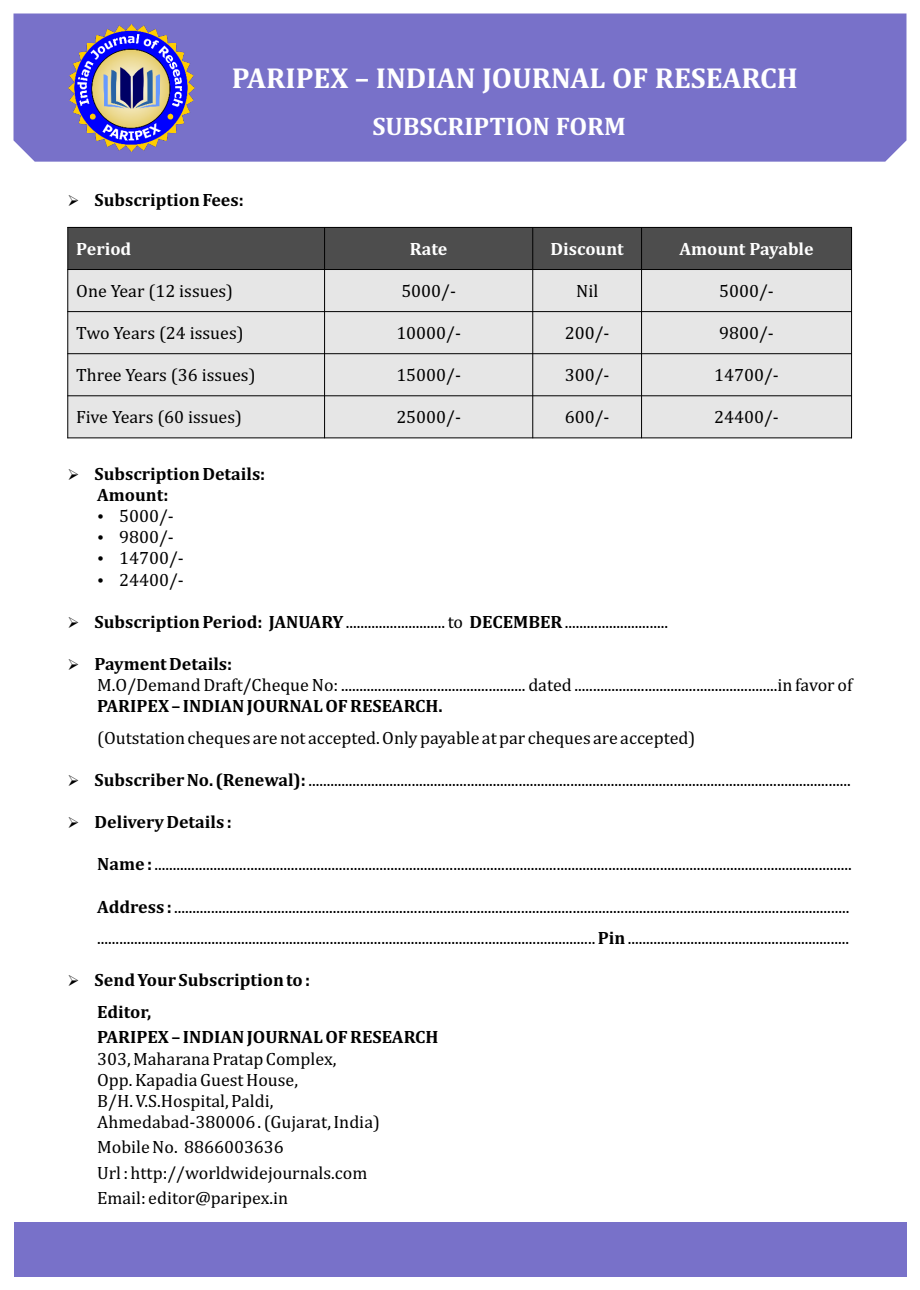
<style>
.page{position:relative;width:920px;height:1290px;background:#fff}
.page>*{position:absolute;margin:0;border:0;box-sizing:border-box;transform-origin:0 0}
.t1{font:700 29.25px "Cambria";color:#fff}
.t2{font:700 25.65px "Cambria";color:#fff}
.t3{font:18px/21.1px "Cambria";color:#000}
.t4{font:700 18px/21.1px "Cambria";color:#000}
.t5{font:700 18px "Cambria";color:#fff}
.s1{font-weight:700}
</style>
<div class="page">
<div style="left:14px;top:14px;width:892px;height:148px;background:#7871c9"></div>
<div style="left:13px;top:1222px;width:893px;height:54px;background:#7871c9"></div>
<img style="left:68px;top:25px;width:127px;height:126px">
<div style="left:68px;top:227px;width:257px;height:42px;background:#4d4d4d"></div>
<div style="left:325px;top:227px;width:208px;height:42px;background:#4d4d4d"></div>
<div style="left:533px;top:227px;width:109px;height:42px;background:#4d4d4d"></div>
<div style="left:642px;top:227px;width:209px;height:42px;background:#4d4d4d"></div>
<div style="left:68px;top:269px;width:257px;height:43px;background:#e6e6e6"></div>
<div style="left:325px;top:269px;width:208px;height:43px;background:#e6e6e6"></div>
<div style="left:533px;top:269px;width:109px;height:43px;background:#e6e6e6"></div>
<div style="left:642px;top:269px;width:209px;height:43px;background:#e6e6e6"></div>
<div style="left:68px;top:312px;width:257px;height:42px;background:#e6e6e6"></div>
<div style="left:325px;top:312px;width:208px;height:42px;background:#e6e6e6"></div>
<div style="left:533px;top:312px;width:109px;height:42px;background:#e6e6e6"></div>
<div style="left:642px;top:312px;width:209px;height:42px;background:#e6e6e6"></div>
<div style="left:68px;top:354px;width:257px;height:42px;background:#e6e6e6"></div>
<div style="left:325px;top:354px;width:208px;height:42px;background:#e6e6e6"></div>
<div style="left:533px;top:354px;width:109px;height:42px;background:#e6e6e6"></div>
<div style="left:642px;top:354px;width:209px;height:42px;background:#e6e6e6"></div>
<div style="left:68px;top:396px;width:257px;height:42px;background:#e6e6e6"></div>
<div style="left:325px;top:396px;width:208px;height:42px;background:#e6e6e6"></div>
<div style="left:533px;top:396px;width:109px;height:42px;background:#e6e6e6"></div>
<div style="left:642px;top:396px;width:209px;height:42px;background:#e6e6e6"></div>
<hr style="left:67px;top:227px;width:1px;height:211px;background:#000">
<hr style="left:324px;top:227px;width:1px;height:211px;background:#000">
<hr style="left:532px;top:227px;width:1px;height:211px;background:#000">
<hr style="left:641px;top:227px;width:1px;height:211px;background:#000">
<hr style="left:851px;top:227px;width:1px;height:211px;background:#000">
<hr style="left:67px;top:437px;width:785px;height:1px;background:#000">
<hr style="left:67px;top:395px;width:785px;height:1px;background:#000">
<hr style="left:67px;top:353px;width:785px;height:1px;background:#000">
<hr style="left:67px;top:311px;width:785px;height:1px;background:#000">
<hr style="left:67px;top:269px;width:785px;height:1px;background:#000">
<hr style="left:67px;top:227px;width:785px;height:1px;background:#000">
<h1 class="t1" style="left:232px;top:66px;width:568px">PARIPEX – INDIAN JOURNAL OF RESEARCH</h1>
<h2 class="t2" style="left:372px;top:115px;width:255px">SUBSCRIPTION FORM</h2>
<p class="t4" style="left:67px;top:190px;width:178px">➢ Subscription Fees:</p>
<p class="t5" style="left:76px;top:241px;width:57px">Period</p>
<p class="t5" style="left:410px;top:241px;width:39px">Rate</p>
<p class="t5" style="left:550px;top:241px;width:75px">Discount</p>
<p class="t5" style="left:679px;top:241px;width:136px">Amount Payable</p>
<p class="t3" style="left:76px;top:281px;width:158px">One Year (12 issues)</p>
<p class="t3" style="left:401px;top:281px;width:56px">5000/-</p>
<p class="t3" style="left:576px;top:281px;width:24px">Nil</p>
<p class="t3" style="left:719px;top:281px;width:56px">5000/-</p>
<p class="t3" style="left:76px;top:324px;width:169px">Two Years (24 issues)</p>
<p class="t3" style="left:396px;top:324px;width:66px">10000/-</p>
<p class="t3" style="left:565px;top:324px;width:46px">200/-</p>
<p class="t3" style="left:719px;top:324px;width:56px">9800/-</p>
<p class="t3" style="left:76px;top:366px;width:181px">Three Years (36 issues)</p>
<p class="t3" style="left:396px;top:366px;width:66px">15000/-</p>
<p class="t3" style="left:565px;top:366px;width:46px">300/-</p>
<p class="t3" style="left:714px;top:366px;width:66px">14700/-</p>
<p class="t3" style="left:76px;top:408px;width:167px">Five Years (60 issues)</p>
<p class="t3" style="left:396px;top:408px;width:66px">25000/-</p>
<p class="t3" style="left:565px;top:408px;width:46px">600/-</p>
<p class="t3" style="left:714px;top:408px;width:66px">24400/-</p>
<p class="t4" style="left:97px;top:464px;width:170px;text-indent:-30px">➢ Subscription Details:<br>Amount:</p>
<p class="t3" style="left:119px;top:507px;width:66px">5000/-<br>9800/-<br>14700/-<br>24400/-</p>
<p class="t3" style="left:67px;top:612px;width:602px">➢ <span class="s1">Subscription Period: JANUARY</span> ........................... to <span class="s1">DECEMBER</span> ............................</p>
<p class="t3" style="left:97px;top:654px;width:757px;text-indent:-30px">➢ <span class="s1">Payment Details:<br></span>M.O/Demand Draft/Cheque No: .................................................. dated .......................................................in favor of</p>
<p class="t4" style="left:97px;top:696px;width:347px">PARIPEX – INDIAN JOURNAL OF RESEARCH.</p>
<p class="t3" style="left:97px;top:728px;width:600px">(Outstation cheques are not accepted. Only payable at par cheques are accepted)</p>
<p class="t3" style="left:67px;top:770px;width:785px">➢ <span class="s1">Subscriber No. (Renewal):</span> ...................................................................................................................................................</p>
<p class="t4" style="left:67px;top:813px;width:166px">➢ Delivery Details :</p>
<p class="t3" style="left:97px;top:855px;width:756px"><span class="s1">Name :</span> .............................................................................................................................................................................................</p>
<p class="t3" style="left:97px;top:892px;width:754px;line-height:31.7px"><span class="s1">Address :</span> ....................................................................................................................................................................................... .......................................................................................................................................<span class="s1">Pin</span> ............................................................</p>
<p class="t4" style="left:97px;top:966px;width:215px;line-height:31.7px;text-indent:-30px">➢ Send Your Subscription to :<br>Editor,</p>
<p class="t4" style="left:97px;top:1028px;width:343px">PARIPEX – INDIAN JOURNAL OF RESEARCH</p>
<p class="t3" style="left:97px;top:1049px;width:284px">303, Maharana Pratap Complex,<br>Opp. Kapadia Guest House,<br>B/H. V.S.Hospital, Paldi,<br>Ahmedabad-380006 . (Gujarat, India)</p>
<p class="t3" style="left:97px;top:1135px;width:272px;line-height:25.3px">Mobile No. 8866003636<br>Url : http://worldwidejournals.com<br>Email: editor@paripex.in</p>
</div>
